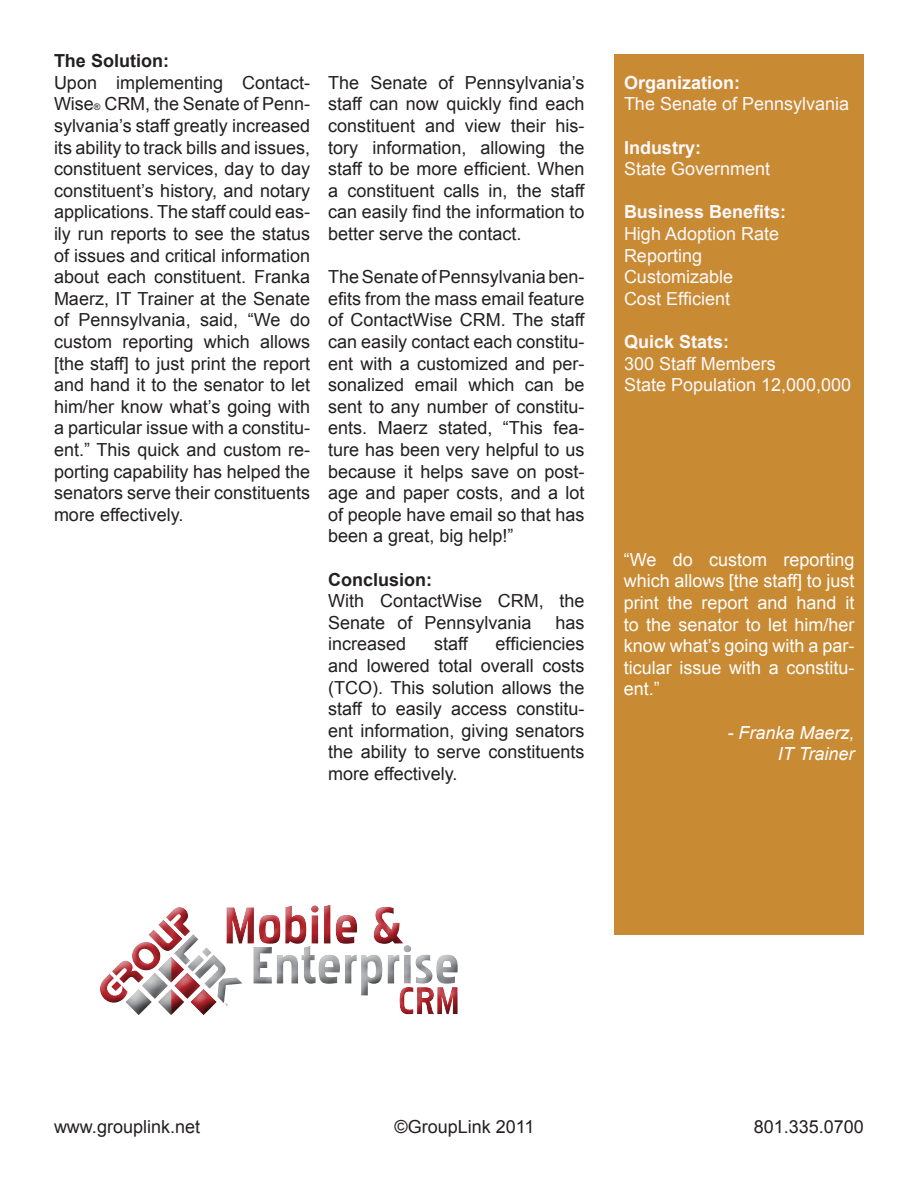
<style>
.page{position:relative;width:918px;height:1188px;background:#fff}
.page>*{position:absolute;margin:0;border:0;box-sizing:border-box;transform-origin:0 0}
.t1{font:18px/21.6px "Arial";color:#231f20;text-align:justify}
.t2{font:18px/21.6px "Arial";color:#fff;text-align:justify}
.t3{font:18px/21.6px "Arial";color:#fcf9fd}
.t4{font:700 18px "Arial";color:#fcf9fd}
.t5{font:700 18px "Arial";color:#231f20}
.t6{font:italic 18px "Arial";color:#fff}
.s1{font-size:9px}
.s2{font-weight:700}
</style>
<div class="page">
<div style="left:614px;top:54px;width:250px;height:880px;background:#c88a33"></div>
<div style="left:99px;top:904px;width:370px;height:114px;background:#231f20;opacity:.75"></div>
<p class="t5" style="left:54px;top:49px;width:117px">The Solution:</p>
<p class="t1" style="left:54px;top:72px;width:258px">Upon implementing Contact-Wise<span class="s1">®</span> CRM, the Senate of Penn&shy;sylvania’s staff greatly increased its ability to track bills and issues, constituent services, day to day constituent’s history, and notary applications. The staff could eas&shy;ily run reports to see the status of issues and critical information about each constituent. Franka Maerz, IT Trainer at the Senate of Pennsylvania, said, “We do custom reporting which allows [the staff] to just print the report and hand it to the senator to let him/her know what’s going with a particular issue with a constitu&shy;ent.” This quick and custom re&shy;porting capability has helped the senators serve their constituents more effectively.</p>
<p class="t1" style="left:328px;top:72px;width:258px">The Senate of Pennsylvania’s staff can now quickly find each constituent and view their his&shy;tory information, allowing the staff to be more efficient. When a constituent calls in, the staff can easily find the information to better serve the contact.</p>
<p class="t1" style="left:328px;top:266px;width:258px">The Senate of Pennsylvania ben&shy;efits from the mass email feature of ContactWise CRM. The staff can easily contact each constitu&shy;ent with a customized and per&shy;sonalized email which can be sent to any number of constitu&shy;ents. Maerz stated, “This fea&shy;ture has been very helpful to us because it helps save on post&shy;age and paper costs, and a lot of people have email so that has been a great, big help!”</p>
<p class="t5" style="left:328px;top:567px;width:106px">Conclusion:</p>
<p class="t1" style="left:328px;top:590px;width:258px">With ContactWise CRM, the<br>Senate of Pennsylvania</p>
<p class="t1" style="left:556px;top:612px;width:31px">has</p>
<p class="t1" style="left:328px;top:633px;width:258px;text-indent:167px">efficiencies and lowered total overall costs (TCO). This solution allows the staff to easily access constitu&shy;ent information, giving senators the ability to serve constituents more effectively.</p>
<p class="t1" style="left:328px;top:633px;width:80px">increased</p>
<p class="t1" style="left:434px;top:633px;width:35px">staff</p>
<p class="t3" style="left:624px;top:72px;width:227px"><span class="s2">Organization:<br></span>The Senate of Pennsylvania</p>
<p class="t4" style="left:624px;top:135px;width:79px">Industry:</p>
<p class="t3" style="left:624px;top:158px;width:148px">State Government</p>
<p class="t4" style="left:624px;top:200px;width:164px">Business Benefits:</p>
<p class="t3" style="left:624px;top:223px;width:157px">High Adoption Rate</p>
<p class="t3" style="left:624px;top:245px;width:80px">Reporting</p>
<p class="t3" style="left:624px;top:266px;width:111px">Customizable</p>
<p class="t3" style="left:624px;top:288px;width:108px">Cost Efficient</p>
<p class="t4" style="left:624px;top:330px;width:107px">Quick Stats:</p>
<p class="t3" style="left:624px;top:353px;width:153px">300 Staff Members</p>
<p class="t3" style="left:624px;top:374px;width:229px">State Population 12,000,000</p>
<p class="t2" style="left:624px;top:549px;width:232px">“We do custom reporting which allows [the staff] to just print the report and hand it to the senator to let him/her know what’s going with a par&shy;ticular issue with a constitu&shy;ent.”</p>
<p class="t6" style="left:728px;top:721px;width:129px">- Franka Maerz,</p>
<p class="t6" style="left:778px;top:742px;width:78px">IT Trainer</p>
<p class="t1" style="left:54px;top:1116px;width:148px">www.grouplink.net</p>
<p class="t1" style="left:395px;top:1116px;width:141px">©GroupLink 2011</p>
<p class="t1" style="left:754px;top:1116px;width:112px">801.335.0700</p>
</div>
